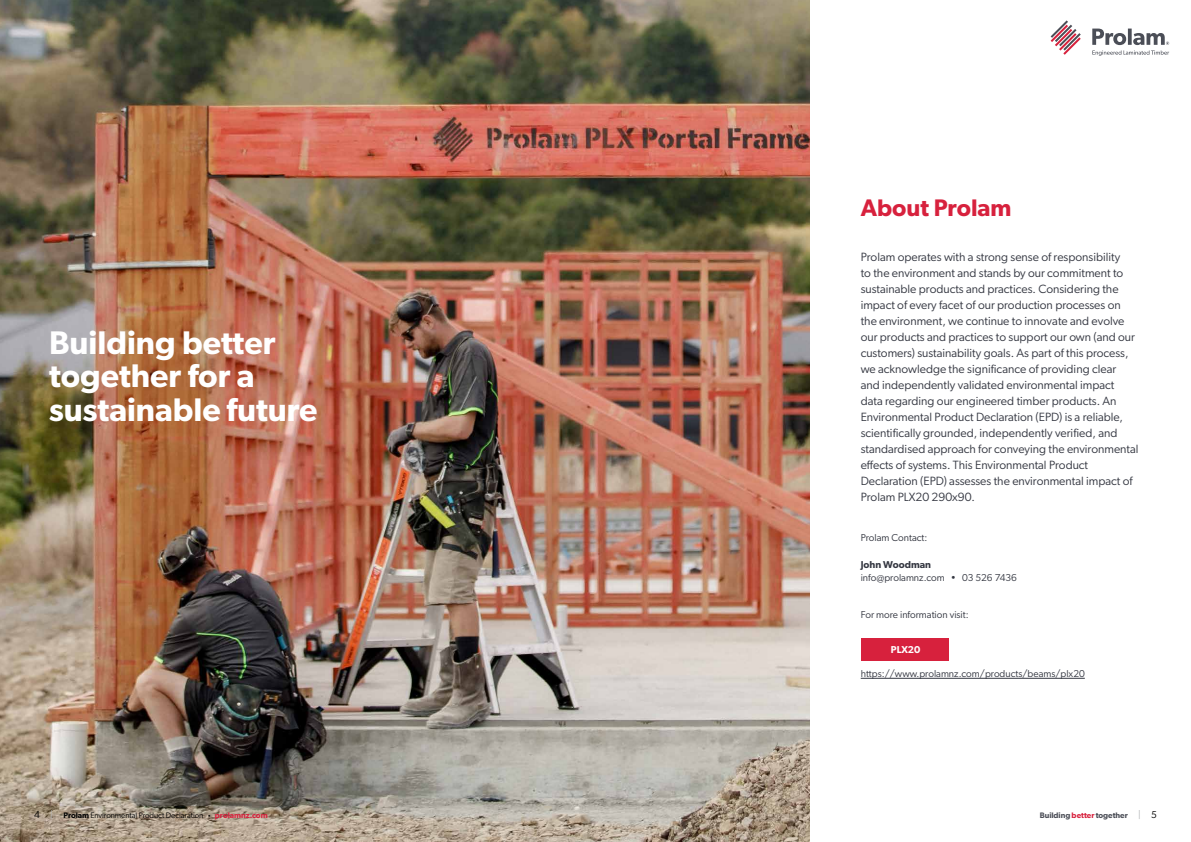
<style>
.page{position:relative;width:1191px;height:842px;background:#fff}
.page>*{position:absolute;margin:0;border:0;box-sizing:border-box;transform-origin:0 0}
.t1{font:600 32.8px/33.4px "Gibson";color:#fff}
.t2{font:600 24px "Gibson";color:#d7213d}
.t3{font:12px/16px "Gibson";color:#343741}
.t4{font:10px "Gibson";color:#343741}
.t5{font:600 10px "Gibson";color:#343741}
.t6{font:600 10px "Gibson";color:#fff}
.t7{font:8px "Gibson";letter-spacing:-.01em;color:#000}
.t8{font:600 8px "Gibson";letter-spacing:-.005em;color:#4b4e57}
.s1{font-size:10px}
.s2{font-size:10px;color:#afb1b4}
.s3{font-weight:600}
.s4{font-size:6px}
.s5{font-weight:600;color:#d7213d}
.s6{color:#d7213d}
.s7{font-weight:400;font-size:10px;color:#afb1b4}
.s8{font-weight:400;font-size:10px;color:#000}
</style>
<div class="page">
<img style="left:0;top:0;width:809px;height:842px">
<hr style="left:860px;top:678px;width:224px;height:1px;background:#343741">
<div style="left:861px;top:638px;width:87px;height:23px;background:#d7213d"></div>
<svg style="left:1050px;top:20px;width:30px;height:35px"></svg>
<svg style="left:1092px;top:29px;width:77px;height:27px"></svg>
<h1 class="t1" style="left:49px;top:325px;width:270px">Building better together for a sustainable future</h1>
<h2 class="t2" style="left:860px;top:194px;width:152px">About Prolam</h2>
<p class="t3" style="left:860px;top:249px;width:279px">Prolam operates with a strong sense of responsibility<br>to the environment and stands by our commitment to sustainable products and practices. Considering the impact of every facet of our production processes on the environment, we continue to innovate and evolve our products and practices to support our own (and our customers) sustainability goals. As part of this process, we acknowledge the significance of providing clear<br>and independently validated environmental impact data regarding our engineered timber products. An Environmental Product Declaration (EPD) is a reliable, scientifically grounded, independently verified, and standardised approach for conveying the environmental effects of systems. This Environmental Product Declaration (EPD) assesses the environmental impact of Prolam PLX20 290x90.</p>
<p class="t4" style="left:860px;top:531px;width:68px">Prolam Contact:</p>
<p class="t5" style="left:860px;top:558px;width:72px">John Woodman</p>
<p class="t4" style="left:860px;top:571px;width:158px">info@prolamnz.com • 03 526 7436</p>
<p class="t4" style="left:860px;top:609px;width:109px">For more information visit:</p>
<p class="t6" style="left:891px;top:644px;width:31px">PLX20</p>
<p class="t4" style="left:860px;top:667px;width:226px">https://www.prolamnz.com/products/beams/plx20</p>
<p class="t7" style="left:34px;top:810px;width:235px"><span class="s1">4</span> <span class="s2">|</span> <span class="s3">Prolam</span> Environmental Product Declaration <span class="s4">•</span> <span class="s5">prolamnz.com</span></p>
<p class="t8" style="left:1039px;top:810px;width:119px">Building <span class="s6">better</span> together <span class="s7">|</span> <span class="s8">5</span></p>
</div>
